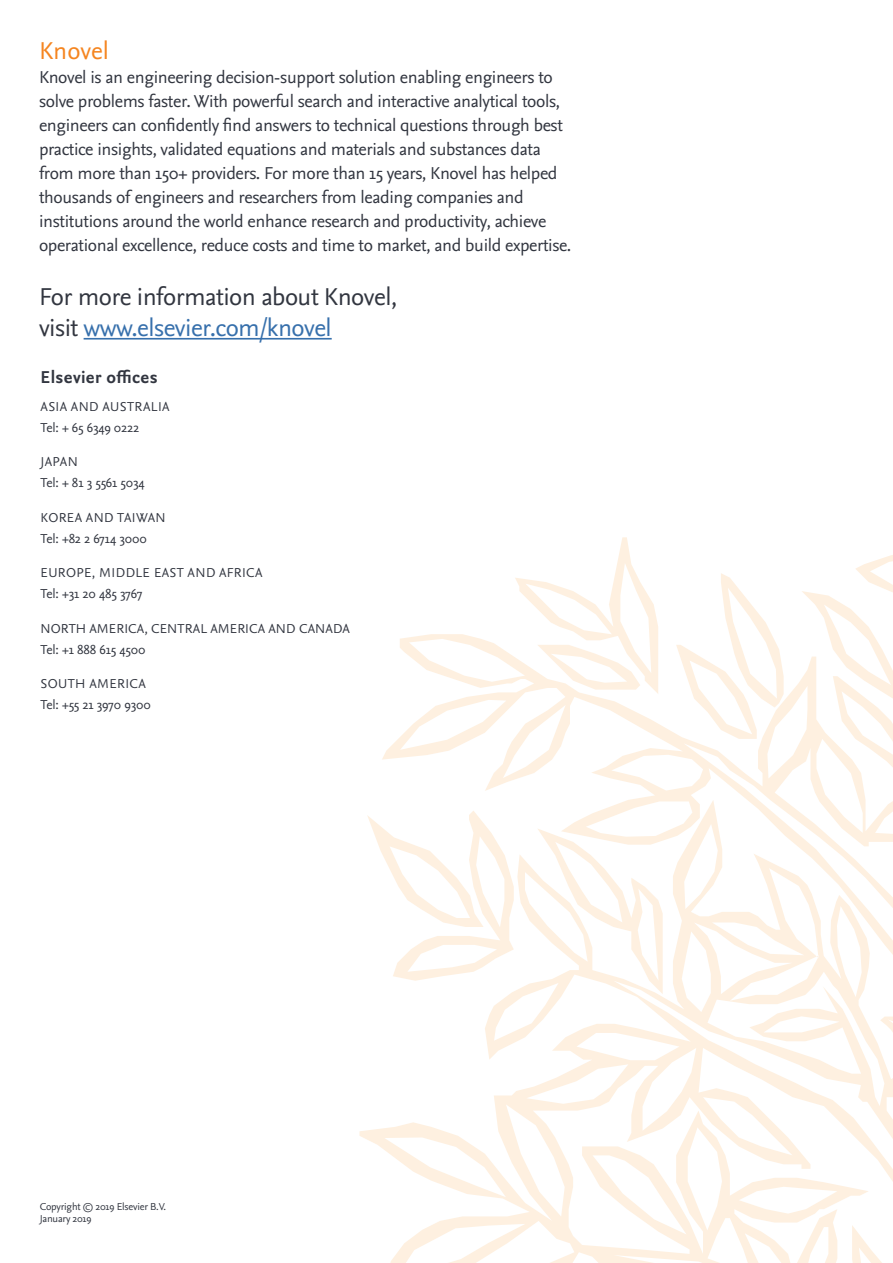
<style>
.page{position:relative;width:893px;height:1263px;background:#fff}
.page>*{position:absolute;margin:0;border:0;box-sizing:border-box;transform-origin:0 0}
.t1{font:25.5px/30.6px "Nexus Sans Pro";letter-spacing:-.02em;color:#323640}
.t2{font:25.5px "Nexus Sans OT";color:#f58520}
.t3{font:18px/24px "Nexus Sans Pro";letter-spacing:-.02em;color:#323640}
.t4{font:700 18px "Nexus Sans Pro";letter-spacing:.02em;color:#323640}
.t5{font:13.5px/21px "Nexus Sans Pro";letter-spacing:.03em;color:#323640}
.t6{font:13.5px/21px "Nexus Sans Pro";letter-spacing:.01em;color:#323640}
.t7{font:13.5px/21px "Nexus Sans Pro";letter-spacing:-.01em;color:#323640}
.t8{font:10.5px/12.6px "Nexus Sans Pro";letter-spacing:-.02em;color:#323640}
.s1{color:#3770ac}
</style>
<div class="page">
<svg style="left:359px;top:955px;width:534px;height:308px"></svg>
<svg style="left:382px;top:634px;width:511px;height:321px"></svg>
<svg style="left:367px;top:810px;width:147px;height:171px"></svg>
<svg style="left:676px;top:573px;width:108px;height:166px"></svg>
<svg style="left:515px;top:537px;width:143px;height:157px"></svg>
<svg style="left:801px;top:555px;width:92px;height:213px"></svg>
<hr style="left:84px;top:338px;width:248px;height:2px;background:#3770ac">
<p class="t2" style="left:39px;top:36px;width:72px">Knovel</p>
<p class="t3" style="left:39px;top:64px;width:534px">Knovel is an engineering decision-support solution enabling engineers to solve problems faster. With powerful search and interactive analytical tools, engineers can confidently find answers to technical questions through best practice insights, validated equations and materials and substances data from more than 150+ providers. For more than 15 years, Knovel has helped thousands of engineers and researchers from leading companies and institutions around the world enhance research and productivity, achieve operational excellence, reduce costs and time to market, and build expertise.</p>
<p class="t1" style="left:39px;top:280px;width:360px">For more information about Knovel, visit <span class="s1">www.elsevier.com/knovel</span></p>
<p class="t4" style="left:40px;top:363px;width:119px">Elsevier offices</p>
<p class="t5" style="left:40px;top:395px;width:131px">ASIA AND AUSTRALIA<br>Tel: + 65 6349 0222</p>
<p class="t7" style="left:40px;top:450px;width:106px">JAPAN<br>Tel: + 81 3 5561 5034</p>
<p class="t6" style="left:40px;top:506px;width:127px">KOREA AND TAIWAN<br>Tel: +82 2 6714 3000</p>
<p class="t5" style="left:40px;top:561px;width:223px">EUROPE, MIDDLE EAST AND AFRICA<br>Tel: +31 20 485 3767</p>
<p class="t6" style="left:40px;top:617px;width:311px">NORTH AMERICA, CENTRAL AMERICA AND CANADA<br>Tel: +1 888 615 4500</p>
<p class="t5" style="left:40px;top:672px;width:112px">SOUTH AMERICA<br>Tel: +55 21 3970 9300</p>
<p class="t8" style="left:40px;top:1199px;width:128px">Copyright © 2019 Elsevier B.V.<br>January 2019</p>
</div>
